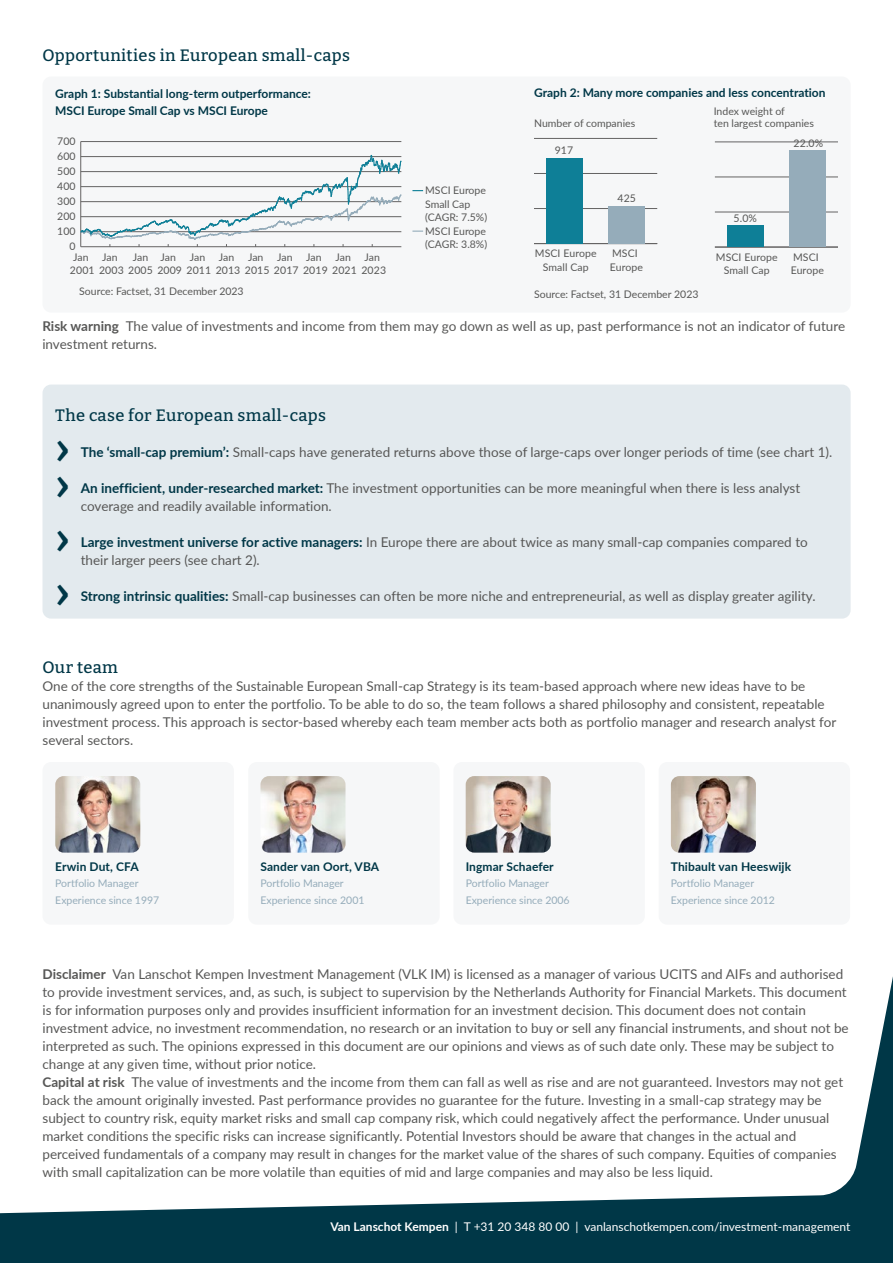
<style>
.page{position:relative;width:893px;height:1263px;background:#fff}
.page>*{position:absolute;margin:0;border:0;box-sizing:border-box;transform-origin:0 0}
.t1{font:600 48px "Bitter";color:#003747}
.t2{font:500 16.5px "Bitter";letter-spacing:.025em;color:#003747}
.t3{font:13.5px/18px "Lato";color:#575756}
.t4{font:700 12px/16.5px "Lato";color:#003747}
.t5{font:12px "Lato";color:#fff}
.t6{font:10.5px/13.5px "Lato";color:#575756}
.t7{font:10.5px/16.5px "Lato";color:#95acba}
.s1{font-weight:700}
.s2{font-weight:700;color:#003747}
</style>
<div class="page">
<div style="left:0;top:793px;width:893px;height:470px;background:#003747"></div>
<div style="left:0;top:384px;width:893px;height:830px;background:#fff"></div>
<div style="left:43px;top:762px;width:191px;height:163px;background:#f6f7f8;border-radius:9px"></div>
<div style="left:248px;top:762px;width:192px;height:163px;background:#f6f7f8;border-radius:9px"></div>
<div style="left:453px;top:762px;width:192px;height:163px;background:#f6f7f8;border-radius:9px"></div>
<div style="left:659px;top:762px;width:191px;height:163px;background:#f6f7f8;border-radius:9px"></div>
<div style="left:43px;top:385px;width:808px;height:234px;background:#e3eaee;border-radius:9px"></div>
<div style="left:43px;top:77px;width:808px;height:236px;background:#f6f7f8;border-radius:9px"></div>
<hr style="left:534px;top:243px;width:123px;height:1px;background:#646363">
<hr style="left:534px;top:208px;width:123px;height:1px;background:#646363">
<hr style="left:534px;top:173px;width:123px;height:1px;background:#646363">
<hr style="left:534px;top:138px;width:123px;height:1px;background:#646363">
<div style="left:546px;top:158px;width:37px;height:86px;background:#0e7f97"></div>
<div style="left:608px;top:206px;width:37px;height:38px;background:#95acba"></div>
<hr style="left:80px;top:142px;width:1px;height:105px;background:#646363">
<hr style="left:81px;top:141px;width:320px;height:1px;background:#646363">
<svg style="left:81px;top:155px;width:321px;height:92px"></svg>
<hr style="left:715px;top:247px;width:122px;height:1px;background:#646363">
<hr style="left:715px;top:212px;width:122px;height:1px;background:#646363">
<hr style="left:715px;top:177px;width:122px;height:1px;background:#646363">
<hr style="left:715px;top:142px;width:122px;height:1px;background:#646363">
<div style="left:727px;top:225px;width:37px;height:22px;background:#0e7f97"></div>
<div style="left:789px;top:151px;width:37px;height:96px;background:#95acba"></div>
<img style="left:55px;top:776px;width:85px;height:77px">
<img style="left:260px;top:776px;width:85px;height:77px">
<img style="left:466px;top:776px;width:85px;height:77px">
<img style="left:671px;top:776px;width:85px;height:77px">
<p class="t2" style="left:43px;top:42px;width:309px">Opportunities in European small-caps</p>
<p class="t4" style="left:55px;top:85px;width:257px">Graph 1: Substantial long-term outperformance:<br>MSCI Europe Small Cap vs MSCI Europe</p>
<p class="t4" style="left:534px;top:83px;width:293px">Graph 2: Many more companies and less concentration</p>
<p class="t6" style="left:714px;top:105px;width:102px;line-height:12px">Index weight of<br>ten largest companies</p>
<p class="t6" style="left:534px;top:116px;width:103px">Number of companies</p>
<p class="t6" style="left:57px;top:134px;width:20px">700</p>
<p class="t6" style="left:57px;top:149px;width:20px">600</p>
<p class="t6" style="left:555px;top:143px;width:20px">917</p>
<p class="t6" style="left:794px;top:136px;width:31px">22.0%</p>
<p class="t6" style="left:57px;top:164px;width:20px">500</p>
<p class="t6" style="left:57px;top:179px;width:20px">400</p>
<p class="t6" style="left:57px;top:194px;width:20px">300</p>
<p class="t6" style="left:57px;top:209px;width:20px">200</p>
<p class="t6" style="left:57px;top:224px;width:20px">100</p>
<p class="t6" style="left:70px;top:239px;width:8px">0</p>
<p class="t6" style="left:70px;top:250px;width:318px;text-indent:295px">Jan<br>2001 2003 2005 2009 2011 2013 2015 2017 2019 2021 2023</p>
<p class="t6" style="left:73px;top:250px;width:17px">Jan</p>
<p class="t6" style="left:102px;top:250px;width:17px">Jan</p>
<p class="t6" style="left:133px;top:250px;width:17px">Jan</p>
<p class="t6" style="left:161px;top:250px;width:17px">Jan</p>
<p class="t6" style="left:190px;top:250px;width:17px">Jan</p>
<p class="t6" style="left:219px;top:250px;width:17px">Jan</p>
<p class="t6" style="left:248px;top:250px;width:17px">Jan</p>
<p class="t6" style="left:277px;top:250px;width:17px">Jan</p>
<p class="t6" style="left:306px;top:250px;width:17px">Jan</p>
<p class="t6" style="left:335px;top:250px;width:17px">Jan</p>
<p class="t6" style="left:425px;top:183px;width:63px">MSCI Europe<br>Small Cap (CAGR: 7.5%)<br>MSCI Europe (CAGR: 3.8%)</p>
<p class="t6" style="left:617px;top:191px;width:20px">425</p>
<p class="t6" style="left:734px;top:211px;width:25px">5.0%</p>
<p class="t6" style="left:535px;top:246px;width:63px;text-align:center">MSCI Europe<br>Small Cap</p>
<p class="t6" style="left:610px;top:246px;width:35px">MSCI<br>Europe</p>
<p class="t6" style="left:693px;top:246px;width:63px;text-align:center">MSCI Europe<br>Small Cap</p>
<p class="t6" style="left:771px;top:246px;width:27px">MSCI</p>
<p class="t6" style="left:557px;top:250px;width:63px;text-align:center">MSCI Europe<br>Small Cap</p>
<p class="t6" style="left:716px;top:250px;width:63px;text-align:center">MSCI Europe<br>Small Cap</p>
<p class="t6" style="left:791px;top:250px;width:35px">MSCI<br>Europe</p>
<p class="t6" style="left:79px;top:284px;width:166px">Source: Factset, 31 December 2023</p>
<p class="t6" style="left:534px;top:287px;width:166px">Source: Factset, 31 December 2023</p>
<p class="t3" style="left:42px;top:316px;width:804px"><span class="s1">Risk warning</span> The value of investments and income from them may go down as well as up, past performance is not an indicator of future investment returns.</p>
<p class="t2" style="left:55px;top:402px;width:272px">The case for European small-caps</p>
<h1 class="t1" style="left:55px;top:410px;width:17px">›</h1>
<p class="t3" style="left:81px;top:442px;width:753px"><span class="s2">The ‘small-cap premium’:</span> Small-caps have generated returns above those of large-caps over longer periods of time (see chart 1).</p>
<h1 class="t1" style="left:55px;top:446px;width:17px">›</h1>
<p class="t3" style="left:81px;top:478px;width:721px"><span class="s2">An inefficient, under-researched market:</span> The investment opportunities can be more meaningful when there is less analyst coverage and readily available information.</p>
<h1 class="t1" style="left:55px;top:500px;width:17px">›</h1>
<p class="t3" style="left:81px;top:532px;width:728px"><span class="s2">Large investment universe for active managers:</span> In Europe there are about twice as many small-cap companies compared to their larger peers (see chart 2).</p>
<h1 class="t1" style="left:55px;top:554px;width:17px">›</h1>
<p class="t3" style="left:81px;top:586px;width:736px"><span class="s2">Strong intrinsic qualities:</span> Small-cap businesses can often be more niche and entrepreneurial, as well as display greater agility.</p>
<p class="t2" style="left:43px;top:654px;width:77px">Our team</p>
<p class="t3" style="left:43px;top:676px;width:795px">One of the core strengths of the Sustainable European Small-cap Strategy is its team-based approach where new ideas have to be unanimously agreed upon to enter the portfolio. To be able to do so, the team follows a shared philosophy and consistent, repeatable investment process. This approach is sector-based whereby each team member acts both as portfolio manager and research analyst for several sectors.</p>
<p class="t4" style="left:55px;top:857px;width:85px">Erwin Dut, CFA</p>
<p class="t7" style="left:55px;top:875px;width:106px">Portfolio Manager<br>Experience since 1997</p>
<p class="t4" style="left:260px;top:857px;width:120px">Sander van Oort, VBA</p>
<p class="t7" style="left:260px;top:875px;width:106px">Portfolio Manager<br>Experience since 2001</p>
<p class="t4" style="left:466px;top:857px;width:90px">Ingmar Schaefer</p>
<p class="t7" style="left:466px;top:875px;width:106px">Portfolio Manager<br>Experience since 2006</p>
<p class="t4" style="left:671px;top:857px;width:122px">Thibault van Heeswijk</p>
<p class="t7" style="left:671px;top:875px;width:106px">Portfolio Manager<br>Experience since 2012</p>
<p class="t3" style="left:43px;top:964px;width:808px"><span class="s1">Disclaimer</span> Van Lanschot Kempen Investment Management (VLK IM) is licensed as a manager of various UCITS and AIFs and authorised to provide investment services, and, as such, is subject to supervision by the Netherlands Authority for Financial Markets. This document is for information purposes only and provides insufficient information for an investment decision. This document does not contain investment advice, no investment recommendation, no research or an invitation to buy or sell any financial instruments, and shout not be interpreted as such. The opinions expressed in this document are our opinions and views as of such date only. These may be subject to change at any given time, without prior notice.<br><span class="s1">Capital at risk</span> The value of investments and the income from them can fall as well as rise and are not guaranteed. Investors may not get back the amount originally invested. Past performance provides no guarantee for the future. Investing in a small-cap strategy may be subject to country risk, equity market risks and small cap company risk, which could negatively affect the performance. Under unusual market conditions the specific risks can increase significantly. Potential Investors should be aware that changes in the actual and perceived fundamentals of a company may result in changes for the market value of the shares of such company. Equities of companies with small capitalization can be more volatile than equities of mid and large companies and may also be less liquid.</p>
<p class="t5" style="left:330px;top:1218px;width:521px"><span class="s1">Van Lanschot Kempen</span> | T +31 20 348 80 00 | vanlanschotkempen.com/investment-management</p>
</div>
